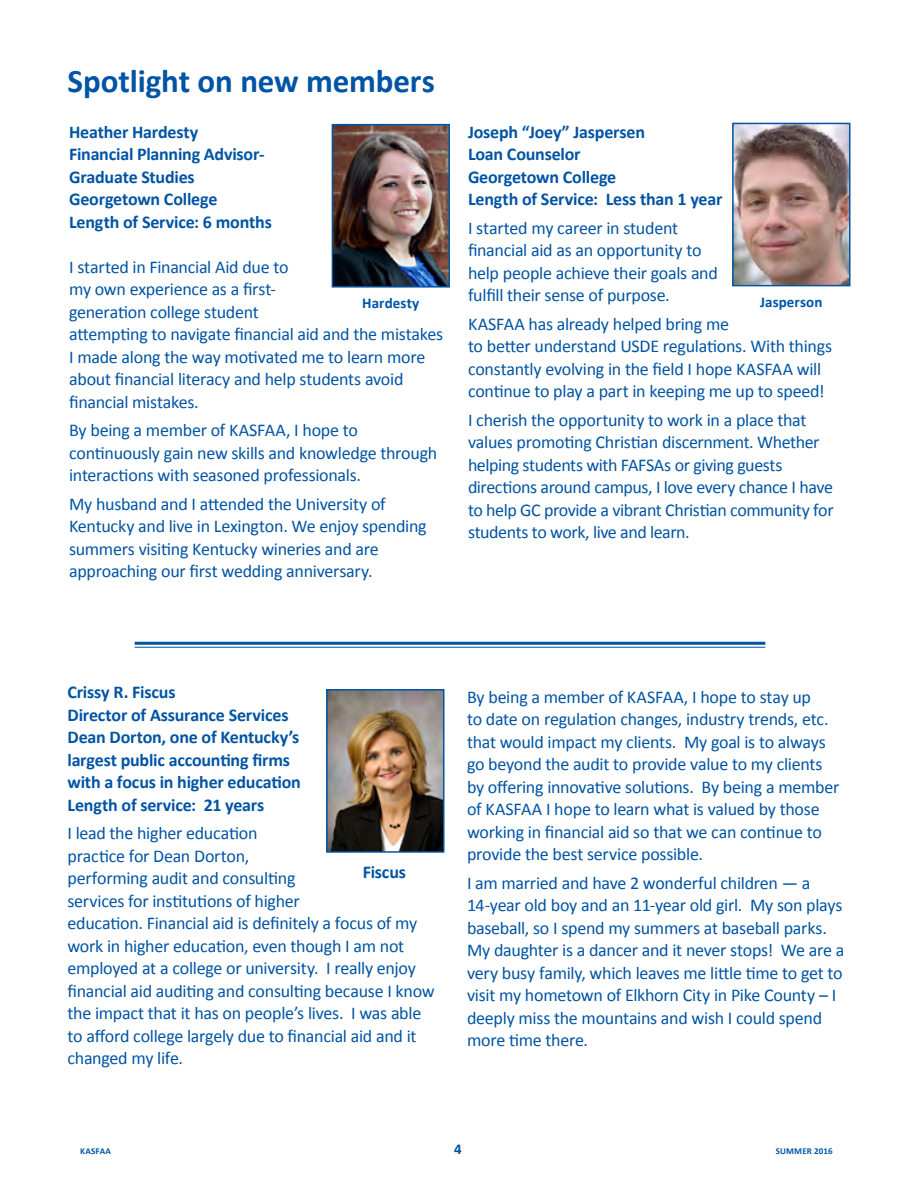
<style>
.page{position:relative;width:918px;height:1188px;background:#fff}
.page>*{position:absolute;margin:0;border:0;box-sizing:border-box;transform-origin:0 0}
.t1{font:700 33px "Calibri";letter-spacing:-.005em;color:#0054a4}
.t2{font:18px/22.5px "Calibri";letter-spacing:-.015em;color:#0054a4}
.t3{font:700 18px/22.5px "Calibri";letter-spacing:-.01em;color:#0054a4}
.t4{font:700 15px "Calibri";letter-spacing:.005em;color:#0054a4}
.t5{font:700 9px "Calibri";letter-spacing:.02em;color:#0054a4}
</style>
<div class="page">
<img style="left:335px;top:127px;width:112px;height:158px">
<div style="left:332px;top:124px;width:118px;height:164px;border:2px solid #0054a4"></div>
<img style="left:329px;top:692px;width:112px;height:158px">
<div style="left:326px;top:689px;width:118px;height:164px;border:2px solid #0054a4"></div>
<img style="left:735px;top:126px;width:112px;height:157px">
<div style="left:732px;top:123px;width:118px;height:163px;border:2px solid #0054a4"></div>
<hr style="left:135px;top:642px;width:630px;height:3px;background:#0054a4">
<hr style="left:135px;top:647px;width:630px;height:1px;background:#0054a4">
<h1 class="t1" style="left:68px;top:61px;width:369px">Spotlight on new members</h1>
<p class="t3" style="left:69px;top:120px;width:204px">Heather Hardesty<br>Financial Planning Advisor-<br>Graduate Studies<br>Georgetown College<br>Length of Service: 6 months</p>
<p class="t2" style="left:69px;top:255px;width:376px">I started in Financial Aid due to<br>my own experience as a first-<br>generation college student<br>attempting to navigate financial aid and the mistakes I made along the way motivated me to learn more about financial literacy and help students avoid financial mistakes.</p>
<p class="t2" style="left:69px;top:418px;width:370px">By being a member of KASFAA, I hope to continuously gain new skills and knowledge through interactions with seasoned professionals.</p>
<p class="t2" style="left:69px;top:492px;width:359px">My husband and I attended the University of Kentucky and live in Lexington. We enjoy spending summers visiting Kentucky wineries and are approaching our first wedding anniversary.</p>
<p class="t4" style="left:362px;top:293px;width:59px">Hardesty</p>
<p class="t3" style="left:468px;top:120px;width:256px">Joseph “Joey” Jaspersen<br>Loan Counselor<br>Georgetown College<br>Length of Service: Less than 1 year</p>
<p class="t2" style="left:468px;top:216px;width:251px">I started my career in student financial aid as an opportunity to help people achieve their goals and fulfill their sense of purpose.</p>
<p class="t2" style="left:468px;top:312px;width:366px">KASFAA has already helped bring me<br>to better understand USDE regulations. With things constantly evolving in the field I hope KASFAA will continue to play a part in keeping me up to speed!</p>
<p class="t2" style="left:468px;top:408px;width:367px">I cherish the opportunity to work in a place that values promoting Christian discernment. Whether helping students with FAFSAs or giving guests directions around campus, I love every chance I have to help GC provide a vibrant Christian community for students to work, live and learn.</p>
<p class="t4" style="left:760px;top:293px;width:64px">Jasperson</p>
<p class="t3" style="left:68px;top:680px;width:235px">Crissy R. Fiscus<br>Director of Assurance Services<br>Dean Dorton, one of Kentucky’s largest public accounting firms with a focus in higher education<br>Length of service: 21 years</p>
<p class="t2" style="left:68px;top:821px;width:369px">I lead the higher education<br>practice for Dean Dorton,<br>performing audit and consulting<br>services for institutions of higher<br>education. Financial aid is definitely a focus of my work in higher education, even though I am not employed at a college or university. I really enjoy financial aid auditing and consulting because I know the impact that it has on people’s lives. I was able to afford college largely due to financial aid and it changed my life.</p>
<p class="t3" style="left:363px;top:860px;width:45px">Fiscus</p>
<p class="t2" style="left:467px;top:685px;width:374px">By being a member of KASFAA, I hope to stay up<br>to date on regulation changes, industry trends, etc. that would impact my clients. My goal is to always go beyond the audit to provide value to my clients by offering innovative solutions. By being a member of KASFAA I hope to learn what is valued by those working in financial aid so that we can continue to provide the best service possible.</p>
<p class="t2" style="left:467px;top:871px;width:379px">I am married and have 2 wonderful children — a 14-year old boy and an 11-year old girl. My son plays baseball, so I spend my summers at baseball parks.<br>My daughter is a dancer and it never stops! We are a very busy family, which leaves me little time to get to visit my hometown of Elkhorn City in Pike County – I deeply miss the mountains and wish I could spend more time there.</p>
<p class="t5" style="left:80px;top:1146px;width:33px">KASFAA</p>
<p class="t4" style="left:454px;top:1140px;width:9px">4</p>
<p class="t5" style="left:776px;top:1146px;width:58px">SUMMER 2016</p>
</div>
